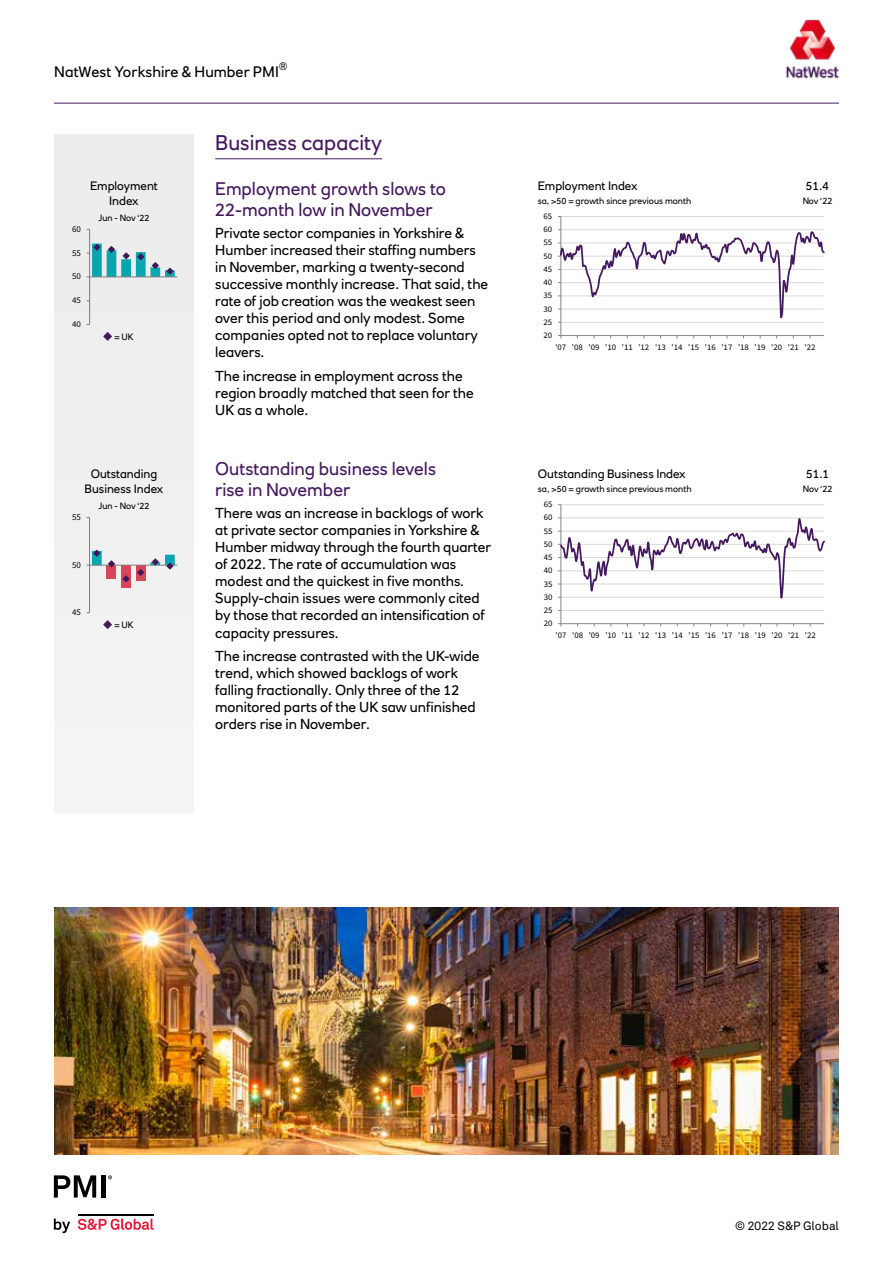
<style>
.page{position:relative;width:893px;height:1263px;background:#fff}
.page>*{position:absolute;margin:0;border:0;box-sizing:border-box;transform-origin:0 0}
.t1{font:21px "RN House Sans";color:#44195e}
.t2{font:18px/21.6px "RN House Sans";color:#44195e}
.t3{font:15px "RN House Sans";letter-spacing:.005em;color:#000}
.t4{font:14.25px/17.1px "RN House Sans";color:#000}
.t5{font:12px/14.4px "RN House Sans";color:#000;text-align:center}
.t6{font:12px "Akkurat LL";color:#000}
.t7{font:10.5px "RN House Sans";color:#000}
.t8{font:9px "RN House Sans";color:#000}
.t9{font:8.85px "Source Sans Pro";letter-spacing:.005em;color:#000}
.t10{font:8.55px "Source Sans Pro";letter-spacing:-.005em;color:#000;scale:1.04 1}
.t11{font:8.55px "Source Sans Pro";letter-spacing:-.005em;color:#000}
</style>
<div class="page">
<hr style="left:54px;top:103px;width:785px;height:1px;background:#44195e">
<hr style="left:54px;top:1154px;width:785px;height:1px;background:#44195e">
<img style="left:785px;top:19px;width:55px;height:60px">
<svg style="left:54px;top:1218px;width:16px;height:15px"></svg>
<svg style="left:78px;top:1218px;width:75px;height:12px"></svg>
<hr style="left:78px;top:1213px;width:75px;height:2px;background:#000">
<svg style="left:54px;top:1175px;width:42px;height:22px"></svg>
<div style="left:101px;top:1175px;width:5px;height:22px;background:#000"></div>
<svg style="left:108px;top:1175px;width:4px;height:4px"></svg>
<div style="left:54px;top:134px;width:140px;height:680px;background:#ededed"></div>
<hr style="left:215px;top:159px;width:167px;height:1px;background:#44195e">
<hr style="left:561px;top:216px;width:263px;height:1px;background:#d9d9d9">
<hr style="left:560px;top:216px;width:1px;height:120px;background:#868686">
<hr style="left:561px;top:335px;width:263px;height:1px;background:#868686">
<svg style="left:558px;top:229px;width:266px;height:94px"></svg>
<hr style="left:89px;top:229px;width:1px;height:96px;background:#868686">
<hr style="left:90px;top:277px;width:87px;height:1px;background:#868686">
<svg style="left:87px;top:244px;width:88px;height:34px"></svg>
<hr style="left:561px;top:610px;width:263px;height:1px;background:#d9d9d9">
<hr style="left:561px;top:504px;width:263px;height:1px;background:#d9d9d9">
<hr style="left:561px;top:505px;width:1px;height:119px;background:#868686">
<hr style="left:561px;top:623px;width:263px;height:1px;background:#868686">
<svg style="left:558px;top:516px;width:267px;height:86px"></svg>
<div style="left:121px;top:565px;width:10px;height:23px;background:#da445a"></div>
<hr style="left:89px;top:518px;width:1px;height:95px;background:#868686">
<hr style="left:90px;top:565px;width:87px;height:1px;background:#868686">
<svg style="left:87px;top:550px;width:88px;height:32px"></svg>
<svg style="left:103px;top:332px;width:9px;height:9px"></svg>
<svg style="left:103px;top:620px;width:9px;height:9px"></svg>
<img style="left:54px;top:908px;width:785px;height:246px">
<p class="t7" style="left:279px;top:59px;width:10px">®</p>
<p class="t3" style="left:54px;top:63px;width:226px">NatWest Yorkshire &amp; Humber PMI</p>
<h1 class="t1" style="left:215px;top:130px;width:168px">Business capacity</h1>
<p class="t9" style="left:72px;top:223px;width:10px">60</p>
<p class="t9" style="left:72px;top:247px;width:10px">55</p>
<p class="t9" style="left:72px;top:271px;width:10px">50</p>
<p class="t9" style="left:72px;top:295px;width:10px">45</p>
<p class="t9" style="left:72px;top:319px;width:10px">40</p>
<p class="t5" style="left:90px;top:179px;width:69px">Employment<br>Index</p>
<p class="t8" style="left:98px;top:212px;width:53px">Jun - Nov ‘22</p>
<p class="t8" style="left:114px;top:331px;width:21px">= UK</p>
<p class="t2" style="left:215px;top:177px;width:232px">Employment growth slows to<br>22-month low in November</p>
<p class="t4" style="left:215px;top:224px;width:274px">Private sector companies in Yorkshire &amp; Humber increased their staffing numbers in November, marking a twenty-second successive monthly increase. That said, the rate of job creation was the weakest seen over this period and only modest. Some companies opted not to replace voluntary leavers.</p>
<p class="t4" style="left:215px;top:367px;width:260px">The increase in employment across the region broadly matched that seen for the<br>UK as a whole.</p>
<p class="t5" style="left:538px;top:179px;width:101px">Employment Index</p>
<p class="t8" style="left:538px;top:195px;width:155px">sa, &gt;50 = growth since previous month</p>
<p class="t10" style="left:544px;top:211px;width:10px">65</p>
<p class="t10" style="left:544px;top:224px;width:10px">60</p>
<p class="t10" style="left:544px;top:237px;width:10px">55</p>
<p class="t10" style="left:544px;top:251px;width:10px">50</p>
<p class="t10" style="left:544px;top:264px;width:10px">45</p>
<p class="t10" style="left:544px;top:277px;width:10px">40</p>
<p class="t10" style="left:544px;top:290px;width:10px">35</p>
<p class="t10" style="left:544px;top:303px;width:10px">30</p>
<p class="t10" style="left:544px;top:317px;width:10px">25</p>
<p class="t10" style="left:544px;top:330px;width:10px">20</p>
<p class="t5" style="left:806px;top:179px;width:25px">51.4</p>
<p class="t8" style="left:803px;top:195px;width:31px">Nov ‘22</p>
<p class="t10" style="left:555px;top:341px;width:252px">'07 '08 '09 '10 '11 '12 '13 '14 '15 '16 '17 '18 '19 '20 '21 '22</p>
<p class="t5" style="left:85px;top:467px;width:80px">Outstanding<br>Business Index</p>
<p class="t9" style="left:72px;top:512px;width:10px">55</p>
<p class="t9" style="left:72px;top:559px;width:10px">50</p>
<p class="t9" style="left:72px;top:607px;width:10px">45</p>
<p class="t8" style="left:98px;top:500px;width:53px">Jun - Nov ‘22</p>
<p class="t8" style="left:114px;top:619px;width:21px">= UK</p>
<p class="t2" style="left:215px;top:458px;width:222px">Outstanding business levels rise in November</p>
<p class="t4" style="left:215px;top:504px;width:278px">There was an increase in backlogs of work at private sector companies in Yorkshire &amp; Humber midway through the fourth quarter of 2022. The rate of accumulation was modest and the quickest in five months.<br>Supply-chain issues were commonly cited by those that recorded an intensification of capacity pressures.</p>
<p class="t4" style="left:215px;top:647px;width:266px">The increase contrasted with the UK-wide trend, which showed backlogs of work falling fractionally. Only three of the 12 monitored parts of the UK saw unfinished orders rise in November.</p>
<p class="t5" style="left:538px;top:467px;width:149px">Outstanding Business Index</p>
<p class="t8" style="left:538px;top:483px;width:155px">sa, &gt;50 = growth since previous month</p>
<p class="t11" style="left:544px;top:499px;width:10px">65</p>
<p class="t11" style="left:544px;top:512px;width:10px">60</p>
<p class="t11" style="left:544px;top:525px;width:10px">55</p>
<p class="t11" style="left:544px;top:539px;width:10px">50</p>
<p class="t11" style="left:544px;top:552px;width:10px">45</p>
<p class="t11" style="left:544px;top:565px;width:10px">40</p>
<p class="t11" style="left:544px;top:578px;width:10px">35</p>
<p class="t11" style="left:544px;top:592px;width:10px">30</p>
<p class="t11" style="left:544px;top:605px;width:10px">25</p>
<p class="t11" style="left:544px;top:618px;width:10px">20</p>
<p class="t5" style="left:806px;top:467px;width:25px">51.1</p>
<p class="t8" style="left:803px;top:483px;width:31px">Nov ‘22</p>
<p class="t11" style="left:555px;top:630px;width:262px">'07 '08 '09 '10 '11 '12 '13 '14 '15 '16 '17 '18 '19 '20 '21 '22</p>
<p class="t6" style="left:735px;top:1216px;width:105px">© 2022 S&amp;P Global</p>
</div>
